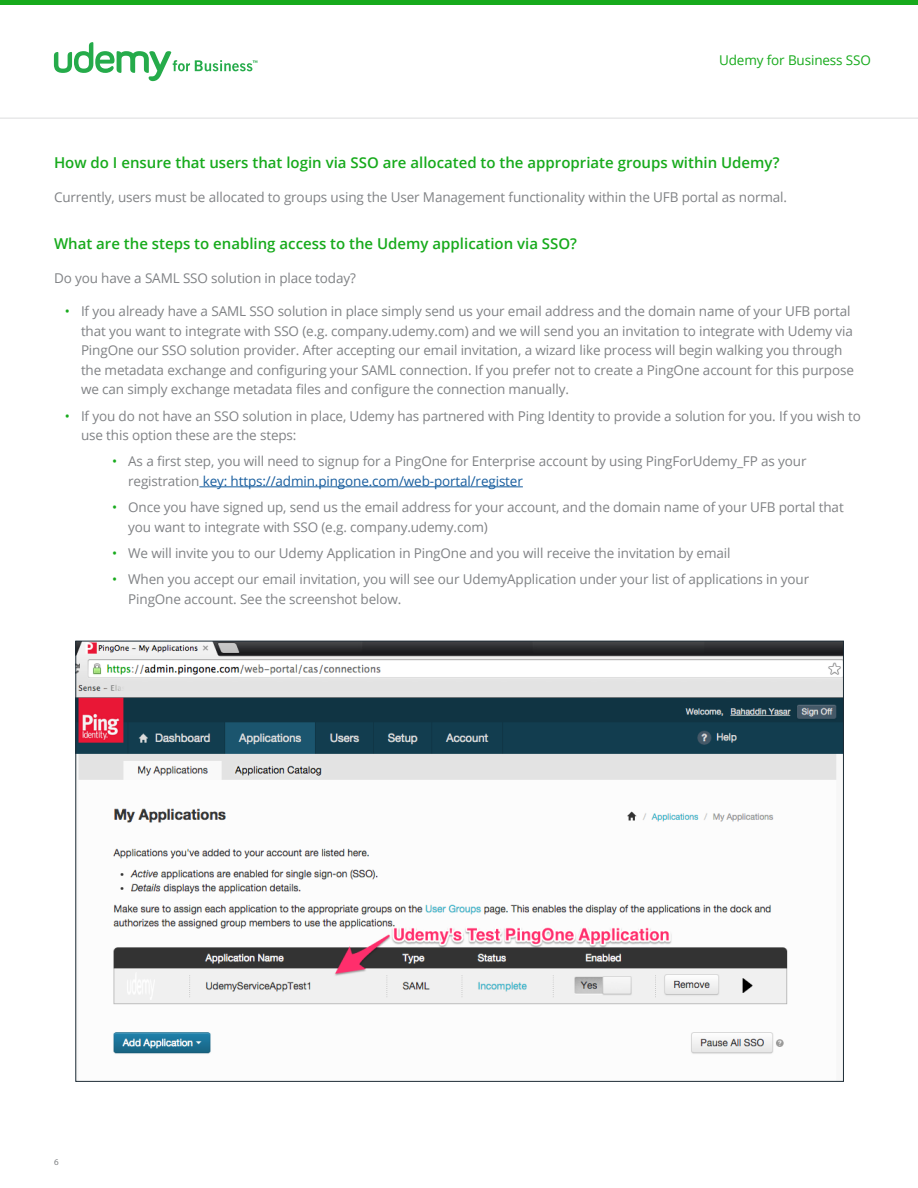
<style>
.page{position:relative;width:918px;height:1188px;background:#fff}
.page>*{position:absolute;margin:0;border:0;box-sizing:border-box;transform-origin:0 0}
.Udemy_-_Section_Head{font:600 15px "Open Sans";color:#17aa1c}
.Udemy_-_Body_Text_Re{font:13.5px/19.5px "Open Sans";letter-spacing:-.01em;color:#808285}
.Udemy_-_Intro_Text{font:13.5px "Open Sans";letter-spacing:-.01em;color:#17aa1c}
.t1{font:9px "Myriad Pro";color:#808285}
.s1{color:#17aa1c}
.s2{color:#175d9e}
</style>
<div class="page">
<div style="left:0;top:0;width:918px;height:5px;background:#17aa1c"></div>
<hr style="left:0;top:118px;width:918px;height:1px;background:#dcdddf">
<svg style="left:54px;top:42px;width:203px;height:39px"></svg>
<hr style="left:199px;top:487px;width:324px;height:1px;background:#175d9e">
<img style="left:78px;top:643px;width:764px;height:411px">
<p class="Udemy_-_Intro_Text" style="left:719px;top:51px;width:153px">Udemy for Business SSO</p>
<p class="Udemy_-_Section_Head" style="left:54px;top:152px;width:727px">How do I ensure that users that login via SSO are allocated to the appropriate groups within Udemy?</p>
<p class="Udemy_-_Body_Text_Re" style="left:54px;top:187px;width:735px">Currently, users must be allocated to groups using the User Management functionality within the UFB portal as normal.</p>
<p class="Udemy_-_Section_Head" style="left:54px;top:233px;width:525px">What are the steps to enabling access to the Udemy application via SSO?</p>
<p class="Udemy_-_Body_Text_Re" style="left:54px;top:268px;width:303px">Do you have a SAML SSO solution in place today?</p>
<p class="Udemy_-_Body_Text_Re" style="left:81px;top:301px;width:774px;text-indent:-16px"><span class="s1">•</span> If you already have a SAML SSO solution in place simply send us your email address and the domain name of your UFB portal that you want to integrate with SSO (e.g. company.udemy.com) and we will send you an invitation to integrate with Udemy via PingOne our SSO solution provider. After accepting our email invitation, a wizard like process will begin walking you through the metadata exchange and configuring your SAML connection. If you prefer not to create a PingOne account for this purpose we can simply exchange metadata files and configure the connection manually.</p>
<p class="Udemy_-_Body_Text_Re" style="left:81px;top:406px;width:782px;text-indent:-16px"><span class="s1">•</span> If you do not have an SSO solution in place, Udemy has partnered with Ping Identity to provide a solution for you. If you wish to use this option these are the steps:</p>
<p class="Udemy_-_Body_Text_Re" style="left:128px;top:451px;width:680px;text-indent:-16px"><span class="s1">•</span> As a first step, you will need to signup for a PingOne for Enterprise account by using PingForUdemy_FP as your registration <span class="s2">key: https://admin.pingone.com/web-portal/register</span></p>
<p class="Udemy_-_Body_Text_Re" style="left:128px;top:497px;width:717px;text-indent:-16px"><span class="s1">•</span> Once you have signed up, send us the email address for your account, and the domain name of your UFB portal that you want to integrate with SSO (e.g. company.udemy.com)</p>
<p class="Udemy_-_Body_Text_Re" style="left:112px;top:543px;width:620px"><span class="s1">•</span> We will invite you to our Udemy Application in PingOne and you will receive the invitation by email</p>
<p class="Udemy_-_Body_Text_Re" style="left:128px;top:569px;width:683px;text-indent:-16px"><span class="s1">•</span> When you accept our email invitation, you will see our UdemyApplication under your list of applications in your<br>PingOne account. See the screenshot below.</p>
<p class="t1" style="left:54px;top:1157px;width:6px">6</p>
</div>
